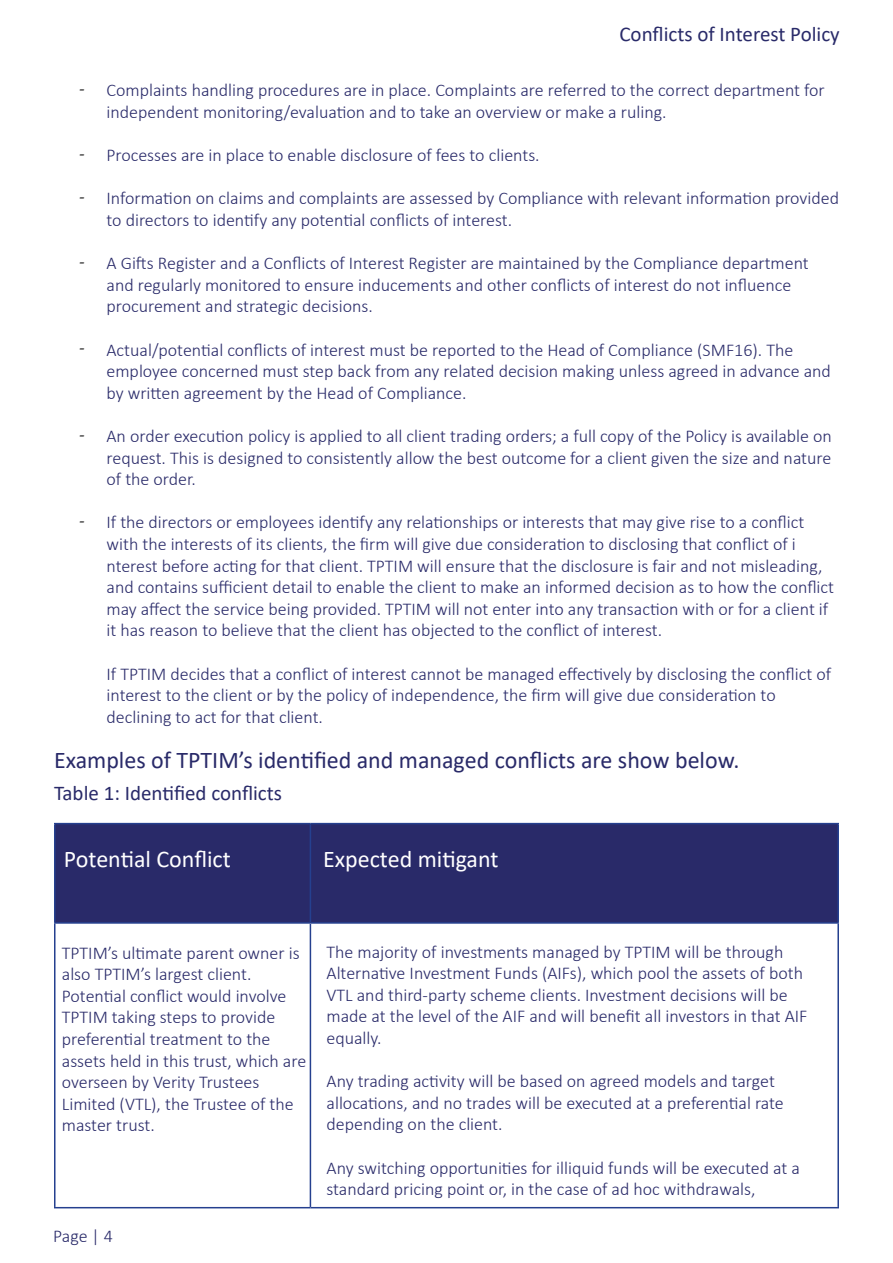
<style>
.page{position:relative;width:893px;height:1263px;background:#fff}
.page>*{position:absolute;margin:0;border:0;box-sizing:border-box;transform-origin:0 0}
.t1{font:24px "Calibri";color:#292a69}
.t2{font:24px "Calibri";color:#fff}
.t3{font:21px "Calibri";color:#292a69}
.t4{font:300 18px/21.6px "Calibri";color:#292a69}
.t5{font:18px "Minion Pro";color:#000}
</style>
<div class="page">
<div style="left:56px;top:824px;width:781px;height:98px;background:#292a69"></div>
<hr style="left:54px;top:823px;width:256px;height:1px;background:#25408f">
<hr style="left:54px;top:824px;width:2px;height:98px;background:#25408f">
<hr style="left:310px;top:823px;width:529px;height:1px;background:#25408f">
<hr style="left:310px;top:824px;width:1px;height:98px;background:#25408f">
<hr style="left:837px;top:824px;width:2px;height:98px;background:#25408f">
<hr style="left:54px;top:922px;width:256px;height:2px;background:#25408f">
<hr style="left:54px;top:924px;width:2px;height:283px;background:#25408f">
<hr style="left:310px;top:922px;width:529px;height:2px;background:#25408f">
<hr style="left:310px;top:924px;width:1px;height:283px;background:#25408f">
<hr style="left:837px;top:924px;width:2px;height:283px;background:#25408f">
<hr style="left:54px;top:1207px;width:256px;height:1px;background:#25408f">
<hr style="left:310px;top:1207px;width:529px;height:1px;background:#25408f">
<p class="t5" style="left:79px;top:76px;width:8px">-</p>
<p class="t5" style="left:79px;top:141px;width:8px">-</p>
<p class="t5" style="left:79px;top:184px;width:8px">-</p>
<p class="t5" style="left:79px;top:249px;width:8px">-</p>
<p class="t5" style="left:79px;top:335px;width:8px">-</p>
<p class="t5" style="left:79px;top:422px;width:8px">-</p>
<p class="t5" style="left:79px;top:508px;width:8px">-</p>
<p class="t3" style="left:619px;top:19px;width:222px">Conflicts of Interest Policy</p>
<p class="t4" style="left:107px;top:79px;width:720px">Complaints handling procedures are in place. Complaints are referred to the correct department for independent monitoring/evaluation and to take an overview or make a ruling.</p>
<p class="t4" style="left:107px;top:144px;width:435px">Processes are in place to enable disclosure of fees to clients.</p>
<p class="t4" style="left:107px;top:187px;width:734px">Information on claims and complaints are assessed by Compliance with relevant information provided to directors to identify any potential conflicts of interest.</p>
<p class="t4" style="left:107px;top:252px;width:704px">A Gifts Register and a Conflicts of Interest Register are maintained by the Compliance department and regularly monitored to ensure inducements and other conflicts of interest do not influence procurement and strategic decisions.</p>
<p class="t4" style="left:107px;top:339px;width:726px">Actual/potential conflicts of interest must be reported to the Head of Compliance (SMF16). The employee concerned must step back from any related decision making unless agreed in advance and by written agreement by the Head of Compliance.</p>
<p class="t4" style="left:107px;top:425px;width:727px;text-align:justify">An order execution policy is applied to all client trading orders; a full copy of the Policy is available on request. This is designed to consistently allow the best outcome for a client given the size and nature of the order.</p>
<p class="t4" style="left:107px;top:511px;width:729px">If the directors or employees identify any relationships or interests that may give rise to a conflict with the interests of its clients, the firm will give due consideration to disclosing that conflict of i nterest before acting for that client. TPTIM will ensure that the disclosure is fair and not misleading, and contains sufficient detail to enable the client to make an informed decision as to how the conflict may affect the service being provided. TPTIM will not enter into any transaction with or for a client if it has reason to believe that the client has objected to the conflict of interest.</p>
<p class="t4" style="left:107px;top:663px;width:726px">If TPTIM decides that a conflict of interest cannot be managed effectively by disclosing the conflict of interest to the client or by the policy of independence, the firm will give due consideration to declining to act for that client.</p>
<h1 class="t1" style="left:54px;top:743px;width:687px">Examples of TPTIM’s identified and managed conflicts are show below.</h1>
<p class="t3" style="left:54px;top:779px;width:230px">Table 1: Identified conflicts</p>
<h1 class="t2" style="left:64px;top:843px;width:168px">Potential Conflict</h1>
<h1 class="t2" style="left:323px;top:843px;width:177px">Expected mitigant</h1>
<p class="t4" style="left:62px;top:942px;width:246px">TPTIM’s ultimate parent owner is also TPTIM’s largest client.<br>Potential conflict would involve<br>TPTIM taking steps to provide preferential treatment to the assets held in this trust, which are overseen by Verity Trustees<br>Limited (VTL), the Trustee of the master trust.</p>
<p class="t4" style="left:327px;top:940px;width:482px">The majority of investments managed by TPTIM will be through Alternative Investment Funds (AIFs), which pool the assets of both VTL and third-party scheme clients. Investment decisions will be made at the level of the AIF and will benefit all investors in that AIF equally.</p>
<p class="t4" style="left:327px;top:1070px;width:459px">Any trading activity will be based on agreed models and target allocations, and no trades will be executed at a preferential rate depending on the client.</p>
<p class="t4" style="left:327px;top:1156px;width:475px">Any switching opportunities for illiquid funds will be executed at a standard pricing point or, in the case of ad hoc withdrawals,</p>
<p class="t4" style="left:53px;top:1225px;width:61px">Page | 4</p>
</div>
